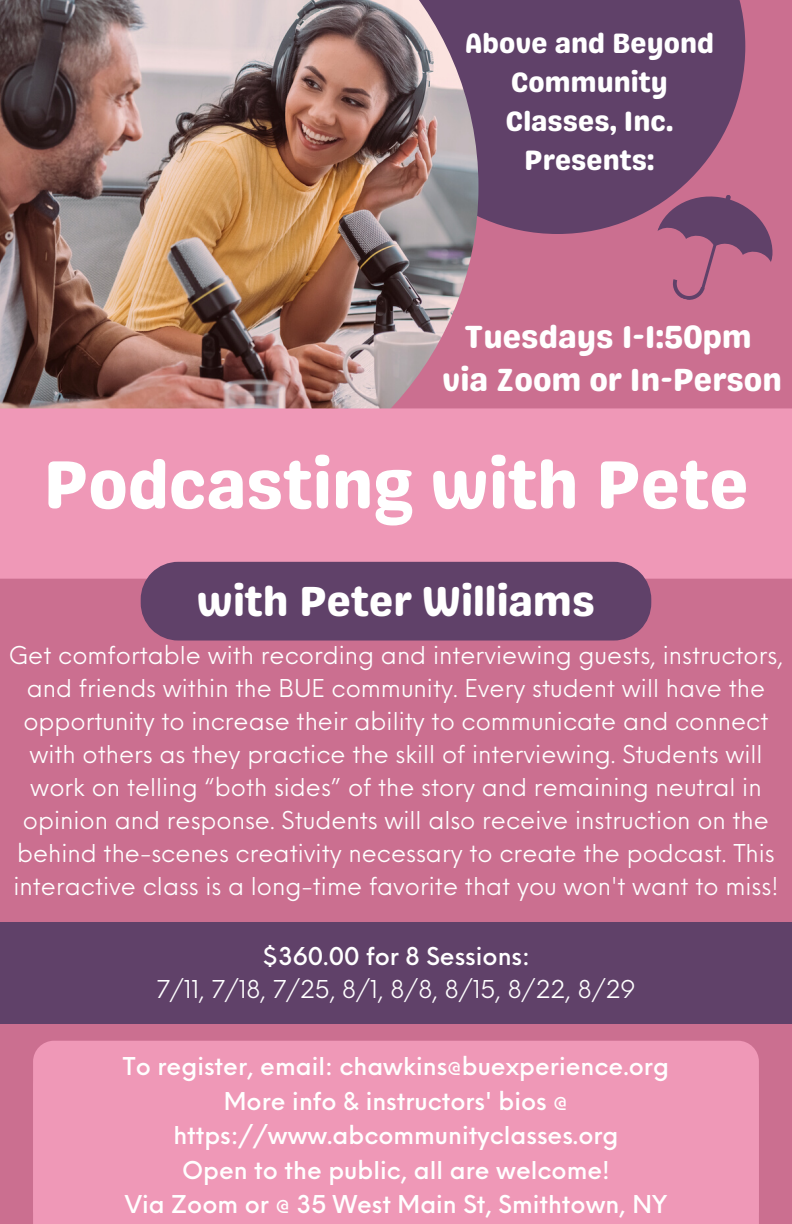
<style>
.page{position:relative;width:792px;height:1224px;background:#cb6f90}
.page>*{position:absolute;margin:0;border:0;box-sizing:border-box;transform-origin:0 0}
.t1{font:68px "Genty Sans";color:#fff}
.t2{font:42px "Genty Sans";color:#fff}
.t3{font:32px "Genty Sans";color:#fff}
.t4{font:28px/39px "Genty Sans";color:#fff;text-align:center}
.t5{font:24px/33px "Neue Einstellung";color:#fff;text-align:center}
.t6{font:500 24px/34.4px "Neue Einstellung";color:#fff;text-align:center}
</style>
<div class="page">
<div style="left:370px;top:0;width:375px;height:234px;background:#604169"></div>
<img style="left:0;top:0;width:478px;height:408px">
<div style="left:0;top:408px;width:792px;height:171px;background:#ef98b7"></div>
<svg style="left:642px;top:179px;width:131px;height:121px"></svg>
<div style="left:141px;top:562px;width:510px;height:79px;background:#604169"></div>
<div style="left:33px;top:1041px;width:726px;height:183px;background:#ef98b7"></div>
<div style="left:0;top:922px;width:792px;height:101px;background:#604169"></div>
<p class="t4" style="left:465px;top:24px;width:251px">Above and Beyond<br>Community<br>Classes, Inc.<br>Presents:</p>
<p class="t3" style="left:465px;top:317px;width:289px">Tuesdays 1-1:50pm</p>
<p class="t3" style="left:442px;top:361px;width:342px">via Zoom or In-Person</p>
<p class="t1" style="left:43px;top:444px;width:707px">Podcasting with Pete</p>
<p class="t2" style="left:197px;top:576px;width:400px">with Peter Williams</p>
<p class="t5" style="left:9px;top:636px;width:776px">Get comfortable with recording and interviewing guests, instructors, and friends within the BUE community. Every student will have the opportunity to increase their ability to communicate and connect with others as they practice the skill of interviewing. Students will work on telling “both sides” of the story and remaining neutral in opinion and response. Students will also receive instruction on the behind the-scenes creativity necessary to create the podcast. This interactive class is a long-time favorite that you won't want to miss!</p>
<p class="t6" style="left:262px;top:937px;width:269px">$360.00 for 8 Sessions:</p>
<p class="t5" style="left:157px;top:971px;width:480px">7/11, 7/18, 7/25, 8/1, 8/8, 8/15, 8/22, 8/29</p>
<p class="t6" style="left:123px;top:1047px;width:548px">To register, email: chawkins@buexperience.org</p>
<p class="t6" style="left:173px;top:1082px;width:447px">More info &amp; instructors' bios @ https://www.abcommunityclasses.org</p>
<p class="t6" style="left:182px;top:1151px;width:429px">Open to the public, all are welcome!</p>
<p class="t6" style="left:125px;top:1185px;width:544px">Via Zoom or @ 35 West Main St, Smithtown, NY</p>
</div>
